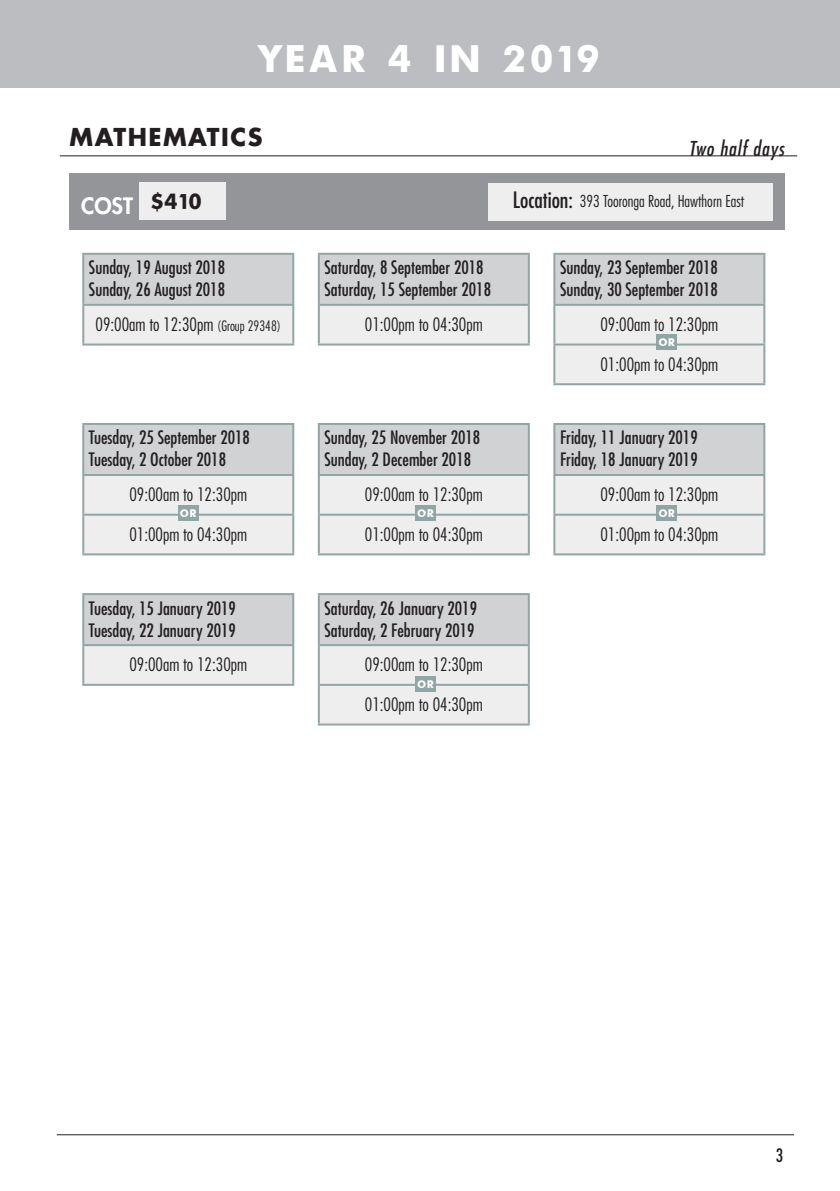
<style>
.page{position:relative;width:840px;height:1191px;background:#fff}
.page>*{position:absolute;margin:0;border:0;box-sizing:border-box;transform-origin:0 0}
.t1{font:700 42px "Futura";letter-spacing:.06em;color:#fff}
.t2{font:700 24px "Futura Std";letter-spacing:.06em;color:#231f20}
.body{font:700 24px "Futura";color:#231f20}
.Group_Header{font:condensed 22px "Futura Std";color:#231f20}
.sub_header{font:800 22px "Futura Std";color:#fff}
.t3{font:italic condensed 20px "Futura";letter-spacing:.05em;color:#231f20}
.Table_Body{font:condensed 18px "Futura Std";color:#231f20}
.Table_Body-2{font:300 condensed 18px "Futura Std";color:#231f20}
.t4{font:300 condensed 16px "Futura Std";color:#231f20}
.Group_Header-2{font:700 12px "Futura";letter-spacing:.02em;color:#fff}
.s1{font-size:14px}
</style>
<div class="page">
<hr style="left:57px;top:1134px;width:736px;height:1px;background:#231f20">
<div style="left:0;top:0;width:839px;height:88px;background:#bcbdc0"></div>
<hr style="left:60px;top:155px;width:736px;height:1px;background:#231f20">
<div style="left:70px;top:173px;width:714px;height:57px;background:#939598"></div>
<svg style="left:84px;top:254px;width:679px;height:51px;fill:#d1d2d4"></svg>
<svg style="left:83px;top:305px;width:681px;height:419px"></svg>
<svg style="left:554px;top:594px;width:210px;height:91px"></svg>
<div style="left:83px;top:685px;width:210px;height:39px;background:#fff"></div>
<hr style="left:82px;top:253px;width:212px;height:2px;background:#91a5a4">
<hr style="left:82px;top:255px;width:2px;height:49px;background:#91a5a4">
<hr style="left:292px;top:255px;width:2px;height:49px;background:#91a5a4">
<hr style="left:317px;top:253px;width:212px;height:2px;background:#91a5a4">
<hr style="left:317px;top:255px;width:2px;height:49px;background:#91a5a4">
<hr style="left:527px;top:255px;width:2px;height:49px;background:#91a5a4">
<hr style="left:553px;top:253px;width:212px;height:2px;background:#91a5a4">
<hr style="left:553px;top:255px;width:2px;height:49px;background:#91a5a4">
<hr style="left:763px;top:255px;width:2px;height:49px;background:#91a5a4">
<hr style="left:82px;top:516px;width:2px;height:37px;background:#91a5a4">
<hr style="left:292px;top:516px;width:2px;height:37px;background:#91a5a4">
<hr style="left:82px;top:553px;width:212px;height:2px;background:#91a5a4">
<hr style="left:317px;top:516px;width:2px;height:37px;background:#91a5a4">
<hr style="left:527px;top:516px;width:2px;height:37px;background:#91a5a4">
<hr style="left:553px;top:516px;width:2px;height:37px;background:#91a5a4">
<hr style="left:763px;top:516px;width:2px;height:37px;background:#91a5a4">
<hr style="left:317px;top:553px;width:212px;height:2px;background:#91a5a4">
<hr style="left:553px;top:553px;width:212px;height:2px;background:#91a5a4">
<hr style="left:82px;top:304px;width:212px;height:2px;background:#91a5a4">
<hr style="left:82px;top:306px;width:2px;height:37px;background:#91a5a4">
<hr style="left:292px;top:306px;width:2px;height:37px;background:#91a5a4">
<hr style="left:82px;top:343px;width:212px;height:2px;background:#91a5a4">
<hr style="left:317px;top:304px;width:212px;height:2px;background:#91a5a4">
<hr style="left:317px;top:306px;width:2px;height:37px;background:#91a5a4">
<hr style="left:527px;top:306px;width:2px;height:37px;background:#91a5a4">
<hr style="left:317px;top:343px;width:212px;height:2px;background:#91a5a4">
<hr style="left:553px;top:304px;width:212px;height:2px;background:#91a5a4">
<hr style="left:553px;top:306px;width:2px;height:37px;background:#91a5a4">
<hr style="left:763px;top:306px;width:2px;height:37px;background:#91a5a4">
<hr style="left:553px;top:343px;width:212px;height:2px;background:#91a5a4">
<hr style="left:553px;top:345px;width:2px;height:38px;background:#91a5a4">
<hr style="left:763px;top:345px;width:2px;height:38px;background:#91a5a4">
<hr style="left:553px;top:383px;width:212px;height:2px;background:#91a5a4">
<hr style="left:82px;top:423px;width:212px;height:2px;background:#91a5a4">
<hr style="left:82px;top:425px;width:2px;height:49px;background:#91a5a4">
<hr style="left:292px;top:425px;width:2px;height:49px;background:#91a5a4">
<hr style="left:82px;top:474px;width:212px;height:2px;background:#91a5a4">
<hr style="left:82px;top:476px;width:2px;height:38px;background:#91a5a4">
<hr style="left:292px;top:476px;width:2px;height:38px;background:#91a5a4">
<hr style="left:82px;top:514px;width:212px;height:2px;background:#91a5a4">
<hr style="left:317px;top:423px;width:212px;height:2px;background:#91a5a4">
<hr style="left:317px;top:425px;width:2px;height:49px;background:#91a5a4">
<hr style="left:527px;top:425px;width:2px;height:49px;background:#91a5a4">
<hr style="left:553px;top:423px;width:212px;height:2px;background:#91a5a4">
<hr style="left:553px;top:425px;width:2px;height:49px;background:#91a5a4">
<hr style="left:763px;top:425px;width:2px;height:49px;background:#91a5a4">
<hr style="left:317px;top:474px;width:212px;height:2px;background:#91a5a4">
<hr style="left:317px;top:476px;width:2px;height:38px;background:#91a5a4">
<hr style="left:527px;top:476px;width:2px;height:38px;background:#91a5a4">
<hr style="left:553px;top:474px;width:212px;height:2px;background:#91a5a4">
<hr style="left:553px;top:476px;width:2px;height:38px;background:#91a5a4">
<hr style="left:763px;top:476px;width:2px;height:38px;background:#91a5a4">
<hr style="left:317px;top:514px;width:212px;height:2px;background:#91a5a4">
<hr style="left:553px;top:514px;width:212px;height:2px;background:#91a5a4">
<hr style="left:82px;top:593px;width:212px;height:2px;background:#91a5a4">
<hr style="left:82px;top:595px;width:2px;height:49px;background:#91a5a4">
<hr style="left:292px;top:595px;width:2px;height:49px;background:#91a5a4">
<hr style="left:317px;top:593px;width:212px;height:2px;background:#91a5a4">
<hr style="left:317px;top:595px;width:2px;height:49px;background:#91a5a4">
<hr style="left:527px;top:595px;width:2px;height:49px;background:#91a5a4">
<hr style="left:82px;top:644px;width:212px;height:2px;background:#91a5a4">
<hr style="left:82px;top:646px;width:2px;height:38px;background:#91a5a4">
<hr style="left:292px;top:646px;width:2px;height:38px;background:#91a5a4">
<hr style="left:317px;top:644px;width:212px;height:2px;background:#91a5a4">
<hr style="left:317px;top:646px;width:2px;height:38px;background:#91a5a4">
<hr style="left:527px;top:646px;width:2px;height:38px;background:#91a5a4">
<hr style="left:82px;top:684px;width:212px;height:2px;background:#91a5a4">
<hr style="left:317px;top:684px;width:212px;height:2px;background:#91a5a4">
<hr style="left:317px;top:686px;width:2px;height:37px;background:#91a5a4">
<hr style="left:527px;top:686px;width:2px;height:37px;background:#91a5a4">
<hr style="left:317px;top:723px;width:212px;height:2px;background:#91a5a4">
<div style="left:656px;top:334px;width:20px;height:16px;background:#91a5a4"></div>
<div style="left:178px;top:505px;width:20px;height:16px;background:#91a5a4"></div>
<div style="left:656px;top:505px;width:20px;height:16px;background:#91a5a4"></div>
<div style="left:139px;top:182px;width:86px;height:38px;background:#eeeeef"></div>
<div style="left:488px;top:183px;width:284px;height:37px;background:#eeeeef"></div>
<div style="left:415px;top:505px;width:20px;height:16px;background:#91a5a4"></div>
<div style="left:415px;top:676px;width:20px;height:16px;background:#91a5a4"></div>
<p class="t1" style="left:254px;top:38px;width:347px">YEAR 4 IN 2019</p>
<p class="t2" style="left:70px;top:121px;width:194px">MATHEMATICS</p>
<p class="t3" style="left:688px;top:136px;width:97px">Two half days</p>
<p class="sub_header" style="left:81px;top:192px;width:53px">COST</p>
<p class="body" style="left:150px;top:190px;width:53px">$410</p>
<p class="Group_Header" style="left:512px;top:186px;width:62px">Location:</p>
<p class="t4" style="left:579px;top:191px;width:166px">393 Tooronga Road, Hawthorn East</p>
<p class="Table_Body" style="left:89px;top:257px;width:137px">Sunday, 19 August 2018</p>
<p class="Table_Body" style="left:89px;top:279px;width:137px">Sunday, 26 August 2018</p>
<p class="Table_Body" style="left:324px;top:257px;width:160px">Saturday, 8 September 2018</p>
<p class="Table_Body" style="left:324px;top:279px;width:168px">Saturday, 15 September 2018</p>
<p class="Table_Body" style="left:559px;top:257px;width:159px">Sunday, 23 September 2018</p>
<p class="Table_Body" style="left:559px;top:279px;width:159px">Sunday, 30 September 2018</p>
<p class="Table_Body-2" style="left:95px;top:314px;width:187px">09:00am to 12:30pm <span class="s1">(Group 29348)</span></p>
<p class="Table_Body-2" style="left:364px;top:314px;width:119px">01:00pm to 04:30pm</p>
<p class="Table_Body-2" style="left:600px;top:314px;width:119px">09:00am to 12:30pm</p>
<p class="Table_Body-2" style="left:600px;top:353px;width:119px">01:00pm to 04:30pm</p>
<p class="Group_Header-2" style="left:658px;top:336px;width:18px">OR</p>
<p class="Table_Body" style="left:89px;top:427px;width:162px">Tuesday, 25 September 2018</p>
<p class="Table_Body" style="left:89px;top:449px;width:138px">Tuesday, 2 October 2018</p>
<p class="Table_Body" style="left:324px;top:427px;width:157px">Sunday, 25 November 2018</p>
<p class="Table_Body" style="left:324px;top:449px;width:148px">Sunday, 2 December 2018</p>
<p class="Table_Body" style="left:559px;top:427px;width:139px">Friday, 11 January 2019</p>
<p class="Table_Body" style="left:559px;top:449px;width:139px">Friday, 18 January 2019</p>
<p class="Table_Body-2" style="left:129px;top:484px;width:119px">09:00am to 12:30pm</p>
<p class="Table_Body-2" style="left:364px;top:484px;width:119px">09:00am to 12:30pm</p>
<p class="Table_Body-2" style="left:600px;top:484px;width:119px">09:00am to 12:30pm</p>
<p class="Table_Body-2" style="left:129px;top:523px;width:119px">01:00pm to 04:30pm</p>
<p class="Table_Body-2" style="left:364px;top:523px;width:119px">01:00pm to 04:30pm</p>
<p class="Table_Body-2" style="left:600px;top:523px;width:119px">01:00pm to 04:30pm</p>
<p class="Group_Header-2" style="left:180px;top:507px;width:18px">OR</p>
<p class="Group_Header-2" style="left:658px;top:507px;width:18px">OR</p>
<p class="Group_Header-2" style="left:417px;top:507px;width:18px">OR</p>
<p class="Table_Body" style="left:89px;top:597px;width:148px">Tuesday, 15 January 2019</p>
<p class="Table_Body" style="left:89px;top:619px;width:148px">Tuesday, 22 January 2019</p>
<p class="Table_Body" style="left:324px;top:597px;width:154px">Saturday, 26 January 2019</p>
<p class="Table_Body" style="left:324px;top:619px;width:152px">Saturday, 2 February 2019</p>
<p class="Table_Body-2" style="left:129px;top:654px;width:119px">09:00am to 12:30pm</p>
<p class="Table_Body-2" style="left:364px;top:654px;width:119px">09:00am to 12:30pm</p>
<p class="Table_Body-2" style="left:364px;top:693px;width:119px">01:00pm to 04:30pm</p>
<p class="Group_Header-2" style="left:417px;top:678px;width:18px">OR</p>
<p class="Table_Body" style="left:775px;top:1144px;width:9px">3</p>
</div>
